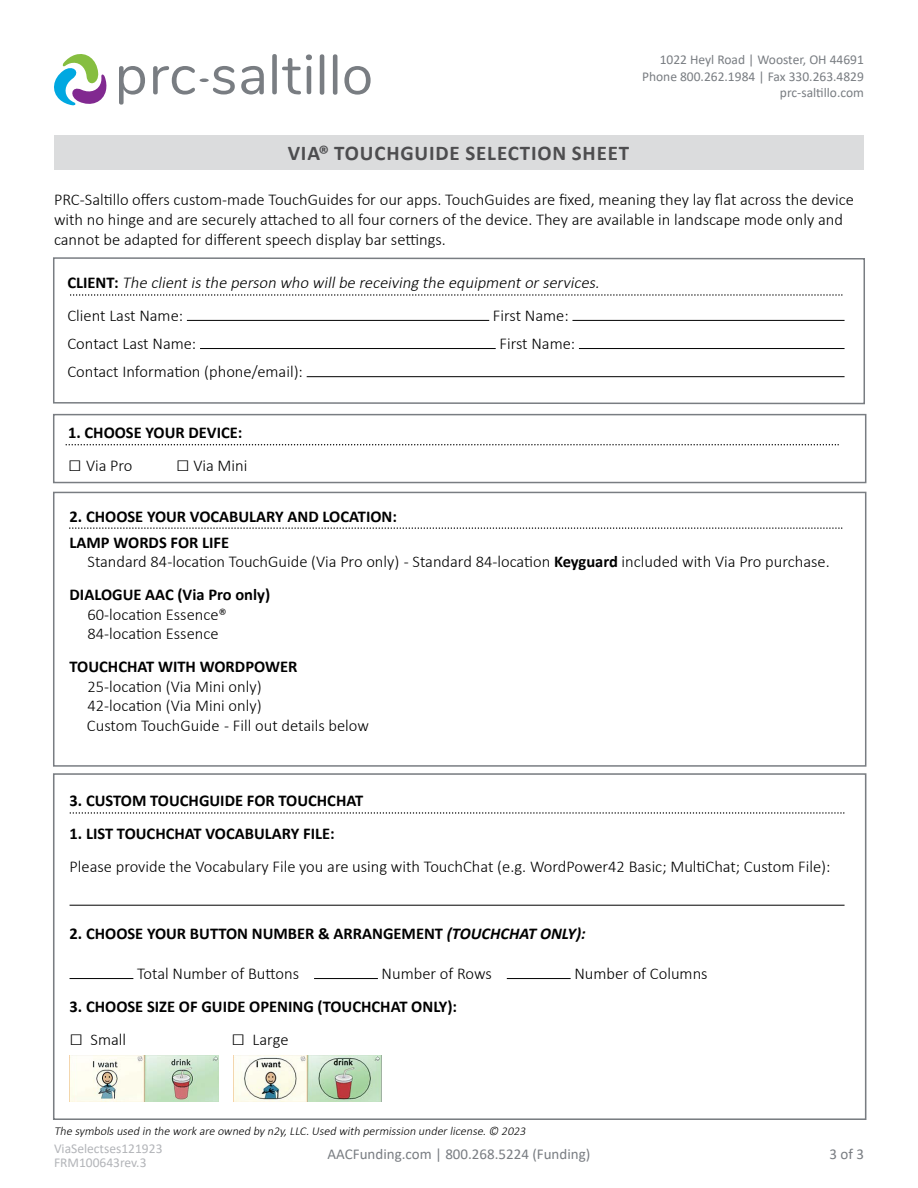
<style>
.page{position:relative;width:918px;height:1188px;background:#fff}
.page>*{position:absolute;margin:0;border:0;box-sizing:border-box;transform-origin:0 0}
.t1{font:700 21px "Calibri";letter-spacing:.04em;color:#4d4d4f}
.t2{font:300 16.5px/19.5px "Calibri";color:#000}
.t3{font:700 16.5px/26.2px "Calibri";color:#000}
.t4{font:italic 300 16.5px/33px "Calibri";color:#000}
.t5{font:15px "Calibri";color:#797d82}
.t6{font:13.5px/16.5px "Calibri";color:#797d82;text-align:right}
.t7{font:13.5px/13.5px "Calibri";color:#b3b5b9}
.t8{font:italic 300 12px "Calibri";color:#000}
.s1{font-weight:700;font-style:normal}
.s2{font-style:normal}
.s3{font-size:22.5px}
.s4{font-weight:700}
.s5{font-style:italic}
</style>
<div class="page">
<svg style="left:54px;top:54px;width:53px;height:52px"></svg>
<svg style="left:119px;top:66px;width:26px;height:39px"></svg>
<svg style="left:153px;top:66px;width:82px;height:29px"></svg>
<svg style="left:241px;top:66px;width:23px;height:29px"></svg>
<svg style="left:272px;top:54px;width:40px;height:41px"></svg>
<svg style="left:320px;top:54px;width:4px;height:41px"></svg>
<svg style="left:333px;top:54px;width:4px;height:41px"></svg>
<svg style="left:344px;top:66px;width:27px;height:29px"></svg>
<div style="left:54px;top:135px;width:809px;height:35px;background:#dbdcdd"></div>
<div style="left:53px;top:414px;width:813px;height:69px;border:2px solid #797d82"></div>
<svg style="left:53px;top:257px;width:812px;height:148px"></svg>
<svg style="left:71px;top:294px;width:772px;height:2px"></svg>
<div style="left:53px;top:492px;width:813px;height:275px;border:2px solid #797d82"></div>
<div style="left:53px;top:773px;width:813px;height:347px;border:2px solid #797d82"></div>
<svg style="left:66px;top:444px;width:773px;height:1px"></svg>
<svg style="left:70px;top:527px;width:773px;height:2px"></svg>
<svg style="left:70px;top:812px;width:775px;height:2px"></svg>
<hr style="left:187px;top:320px;width:302px;height:1px;background:#000">
<hr style="left:572px;top:320px;width:273px;height:1px;background:#000">
<hr style="left:200px;top:348px;width:296px;height:1px;background:#000">
<hr style="left:579px;top:348px;width:266px;height:1px;background:#000">
<hr style="left:307px;top:376px;width:538px;height:1px;background:#000">
<hr style="left:70px;top:905px;width:775px;height:1px;background:#000">
<hr style="left:70px;top:978px;width:63px;height:1px;background:#000">
<hr style="left:314px;top:978px;width:64px;height:1px;background:#000">
<hr style="left:507px;top:978px;width:64px;height:1px;background:#000">
<img style="left:70px;top:1055px;width:148px;height:46px">
<img style="left:233px;top:1055px;width:149px;height:46px">
<p class="t6" style="left:642px;top:51px;width:223px">1022 Heyl Road | Wooster, OH 44691<br>Phone 800.262.1984 | Fax 330.263.4829 prc-saltillo.com</p>
<p class="t1" style="left:288px;top:139px;width:343px">VIA® TOUCHGUIDE SELECTION SHEET</p>
<p class="t2" style="left:54px;top:190px;width:802px">PRC-Saltillo offers custom-made TouchGuides for our apps. TouchGuides are fixed, meaning they lay flat across the device with no hinge and are securely attached to all four corners of the device. They are available in landscape mode only and cannot be adapted for different speech display bar settings.</p>
<p class="t4" style="left:67px;top:266px;width:537px"><span class="s1">C L I E N T:</span> The client is the person who will be receiving the equipment or services.<br><span class="s2">Client Last Name:</span></p>
<p class="t2" style="left:493px;top:305px;width:77px">First Name:</p>
<p class="t2" style="left:68px;top:334px;width:130px">Contact Last Name:</p>
<p class="t2" style="left:499px;top:334px;width:77px">First Name:</p>
<p class="t2" style="left:68px;top:362px;width:237px">Contact Information (phone/email):</p>
<p class="t3" style="left:68px;top:419px;width:176px">1. CHOOSE YOUR DEVICE:</p>
<p class="t2" style="left:68px;top:455px;width:66px"><span class="s3">□</span> Via Pro</p>
<p class="t2" style="left:176px;top:455px;width:73px"><span class="s3">□</span> Via Mini</p>
<p class="t3" style="left:70px;top:503px;width:329px">2. CHOOSE YOUR VOCABULARY AND LOCATION:<br>LAMP WORDS FOR LIFE</p>
<p class="t2" style="left:70px;top:545px;width:762px;line-height:33px;text-indent:18px">Standard 84-location TouchGuide (Via Pro only) - Standard 84-location <span class="s4">Keyguard</span> included with Via Pro purchase.<br><span class="s4">DIALOGUE AAC (Via Pro only)</span></p>
<p class="t2" style="left:88px;top:604px;width:141px">60-location Essence®<br>84-location Essence</p>
<p class="t3" style="left:70px;top:653px;width:229px">TOUCHCHAT WITH WORDPOWER</p>
<p class="t2" style="left:87px;top:676px;width:284px">25-location (Via Mini only)<br>42-location (Via Mini only)<br>Custom TouchGuide - Fill out details below</p>
<p class="t3" style="left:70px;top:787px;width:295px">3. CUSTOM TOUCHGUIDE FOR TOUCHCHAT</p>
<p class="t3" style="left:70px;top:820px;width:267px">1. LIST TOUCHCHAT VOCABULARY FILE:</p>
<p class="t2" style="left:70px;top:857px;width:762px">Please provide the Vocabulary File you are using with TouchChat (e.g. WordPower42 Basic; MultiChat; Custom File):</p>
<p class="t3" style="left:70px;top:920px;width:518px">2. CHOOSE YOUR BUTTON NUMBER &amp; ARRANGEMENT <span class="s5">(TOUCHCHAT ONLY):</span></p>
<p class="t2" style="left:137px;top:964px;width:164px">Total Number of Buttons</p>
<p class="t2" style="left:382px;top:964px;width:112px">Number of Rows</p>
<p class="t2" style="left:574px;top:964px;width:135px">Number of Columns</p>
<p class="t3" style="left:70px;top:993px;width:389px">3. CHOOSE SIZE OF GUIDE OPENING (TOUCHCHAT ONLY):</p>
<p class="t2" style="left:70px;top:1030px;width:58px"><span class="s3">□</span> Small</p>
<p class="t2" style="left:232px;top:1030px;width:58px"><span class="s3">□</span> Large</p>
<p class="t8" style="left:54px;top:1124px;width:476px">The symbols used in the work are owned by n2y, LLC. Used with permission under license. © 2023</p>
<p class="t7" style="left:54px;top:1142px;width:110px">ViaSelectses121923<br>FRM100643rev.3</p>
<p class="t5" style="left:328px;top:1143px;width:264px">AACFunding.com | 800.268.5224 (Funding)</p>
<p class="t5" style="left:830px;top:1143px;width:36px">3 of 3</p>
</div>
